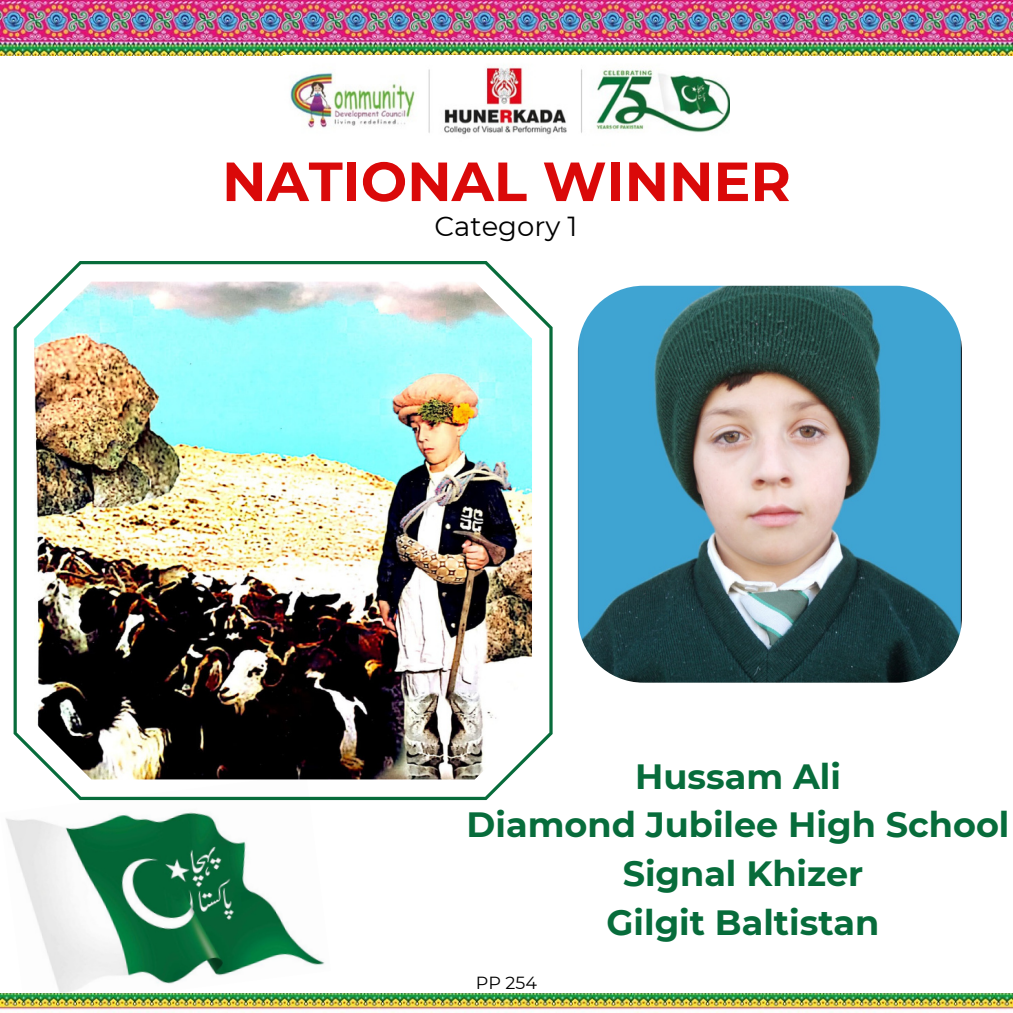
<style>
.page{position:relative;width:1013px;height:1013px;background:#fff}
.page>*{position:absolute;margin:0;border:0;box-sizing:border-box;transform-origin:0 0}
.t1{font:700 55px "Montserrat";color:#da0909}
.t2{font:700 35px/48.8px "Montserrat";color:#076c3b;text-align:center}
.t3{font:27.5px "Montserrat";color:#000}
.t4{font:17.5px "Montserrat";color:#000}
</style>
<div class="page">
<img style="left:0;top:0;width:1012px;height:55px">
<img style="left:290px;top:65px;width:439px;height:70px">
<img style="left:6px;top:800px;width:325px;height:193px">
<img style="left:0;top:993px;width:1012px;height:19px">
<img style="left:14px;top:261px;width:538px;height:539px">
<img style="left:578px;top:286px;width:383px;height:396px;border-radius:65px">
<h1 class="t1" style="left:222px;top:148px;width:570px">NATIONAL WINNER</h1>
<p class="t3" style="left:434px;top:209px;width:144px">Category 1</p>
<p class="t2" style="left:466px;top:751px;width:544px">Hussam Ali<br>Diamond Jubilee High School<br>Signal Khizer<br>Gilgit Baltistan</p>
<p class="t4" style="left:476px;top:971px;width:63px">PP 254</p>
</div>
